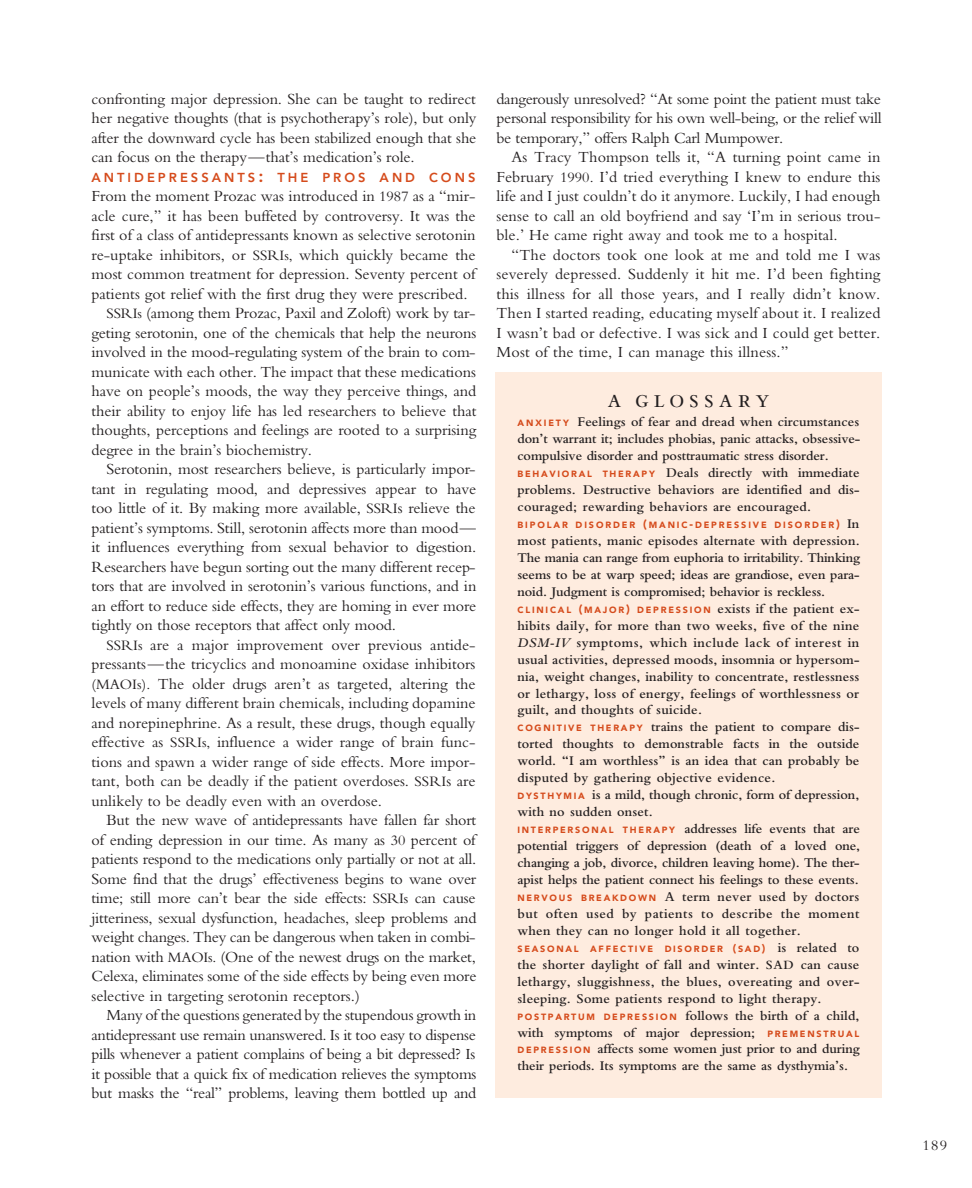
<style>
.page{position:relative;width:972px;height:1188px;background:#fff}
.page>*{position:absolute;margin:0;border:0;box-sizing:border-box;transform-origin:0 0}
.t1{font:27px "Bembo SC";letter-spacing:.19em;color:#231f20}
.t2{font:16.2px/19.5px "Bembo";letter-spacing:-.01em;color:#231f20;text-align:justify}
.t3{font:15px "Bembo";color:#231f20}
.t4{font:600 13.8px/17px "Bembo";letter-spacing:.005em;color:#231f20}
.t5{font:800 12.9px "Avenir";letter-spacing:.235em;color:#d54b1c}
.t6{font:900 9px "Avenir";letter-spacing:.195em;color:#d54b1c}
.s1{font-size:17.25px}
.s2{font-size:15px}
.s3{font-family:"Avenir";font-weight:900;font-size:9px;color:#d54b1c}
.s4{font-size:12px}
.s5{font-family:"Bembo";font-weight:600;font-size:13.8px;color:#231f20}
.s6{font-style:italic}
.s7{font-size:11.25px}
.s8{font-size:13.2px}
</style>
<div class="page">
<div style="left:495px;top:373px;width:387px;height:725px;background:#feecdf"></div>
<p class="t2" style="left:92px;top:88px;width:386px">confronting major depression. She can be taught to redirect her negative thoughts (that is psychotherapy’s role), but only after the downward cycle has been stabilized enough that she can focus on the therapy—that’s medication’s role.</p>
<p class="t5" style="left:92px;top:169px;width:385px">ANTIDEPRESSANTS<span class="s1">:</span> THE PROS AND CONS</p>
<p class="t2" style="left:92px;top:186px;width:385px">From the moment Prozac was introduced in <span class="s2">1987</span> as a “mir-</p>
<p class="t2" style="left:92px;top:205px;width:386px">acle cure,” it has been buffeted by controversy. It was the</p>
<p class="t2" style="left:92px;top:225px;width:386px">first of a class of antidepressants known as selective serotonin</p>
<p class="t2" style="left:92px;top:244px;width:386px">re-uptake inhibitors, or <span class="s2">SSRIs,</span> which quickly became the</p>
<p class="t2" style="left:92px;top:264px;width:386px">most common treatment for depression. Seventy percent of</p>
<p class="t2" style="left:92px;top:283px;width:378px">patients got relief with the first drug they were prescribed.</p>
<p class="t2" style="left:106px;top:303px;width:370px"><span class="s2">SSRIs</span> (among them Prozac, Paxil and Zoloft) work by tar-</p>
<p class="t2" style="left:92px;top:322px;width:386px">geting serotonin, one of the chemicals that help the neurons</p>
<p class="t2" style="left:92px;top:342px;width:385px">involved in the mood-regulating system of the brain to com-</p>
<p class="t2" style="left:92px;top:361px;width:386px">municate with each other. The impact that these medications</p>
<p class="t2" style="left:92px;top:381px;width:386px">have on people’s moods, the way they perceive things, and</p>
<p class="t2" style="left:92px;top:400px;width:386px">their ability to enjoy life has led researchers to believe that</p>
<p class="t2" style="left:92px;top:420px;width:386px">thoughts, perceptions and feelings are rooted to a surprising</p>
<p class="t2" style="left:92px;top:439px;width:222px">degree in the brain’s biochemistry.</p>
<p class="t2" style="left:106px;top:459px;width:370px">Serotonin, most researchers believe, is particularly impor-</p>
<p class="t2" style="left:92px;top:478px;width:386px">tant in regulating mood, and depressives appear to have</p>
<p class="t2" style="left:92px;top:498px;width:386px">too little of it. By making more available, <span class="s2">SSRI</span>s relieve the</p>
<p class="t2" style="left:92px;top:517px;width:386px">patient’s symptoms. Still, serotonin affects more than mood—</p>
<p class="t2" style="left:92px;top:537px;width:386px">it influences everything from sexual behavior to digestion.</p>
<p class="t2" style="left:92px;top:556px;width:385px">Researchers have begun sorting out the many different recep-</p>
<p class="t2" style="left:92px;top:576px;width:386px">tors that are involved in serotonin’s various functions, and in</p>
<p class="t2" style="left:92px;top:595px;width:386px">an effort to reduce side effects, they are homing in ever more</p>
<p class="t2" style="left:92px;top:615px;width:306px">tightly on those receptors that affect only mood.</p>
<p class="t2" style="left:106px;top:634px;width:370px"><span class="s2">SSRIs</span> are a major improvement over previous antide-</p>
<p class="t2" style="left:92px;top:654px;width:386px">pressants—the tricyclics and monoamine oxidase inhibitors</p>
<p class="t2" style="left:92px;top:673px;width:386px"><span class="s2">(MAOIs).</span> The older drugs aren’t as targeted, altering the</p>
<p class="t2" style="left:92px;top:693px;width:386px">levels of many different brain chemicals, including dopamine</p>
<p class="t2" style="left:92px;top:712px;width:386px">and norepinephrine. As a result, these drugs, though equally</p>
<p class="t2" style="left:92px;top:732px;width:385px">effective as <span class="s2">SSRIs,</span> influence a wider range of brain func-</p>
<p class="t2" style="left:92px;top:751px;width:385px">tions and spawn a wider range of side effects. More impor-</p>
<p class="t2" style="left:92px;top:771px;width:385px">tant, both can be deadly if the patient overdoses. <span class="s2">SSRI</span>s are</p>
<p class="t2" style="left:92px;top:790px;width:292px">unlikely to be deadly even with an overdose.</p>
<p class="t2" style="left:106px;top:810px;width:371px">But the new wave of antidepressants have fallen far short</p>
<p class="t2" style="left:92px;top:829px;width:386px">of ending depression in our time. As many as <span class="s2">30</span> percent of</p>
<p class="t2" style="left:92px;top:849px;width:386px">patients respond to the medications only partially or not at all.</p>
<p class="t2" style="left:92px;top:868px;width:386px">Some find that the drugs’ effectiveness begins to wane over</p>
<p class="t2" style="left:92px;top:888px;width:386px">time; still more can’t bear the side effects: <span class="s2">SSRIs</span> can cause</p>
<p class="t2" style="left:92px;top:907px;width:386px">jitteriness, sexual dysfunction, headaches, sleep problems and</p>
<p class="t2" style="left:92px;top:927px;width:385px">weight changes. They can be dangerous when taken in combi-</p>
<p class="t2" style="left:92px;top:946px;width:386px">nation with <span class="s2">MAOIs.</span> (One of the newest drugs on the market,</p>
<p class="t2" style="left:92px;top:966px;width:387px">Celexa, eliminates some of the side effects by being even more</p>
<p class="t2" style="left:92px;top:985px;width:270px">selective in targeting serotonin receptors.)</p>
<p class="t2" style="left:106px;top:1005px;width:371px">Many of the questions generated by the stupendous growth in</p>
<p class="t2" style="left:92px;top:1024px;width:386px">antidepressant use remain unanswered. Is it too easy to dispense</p>
<p class="t2" style="left:92px;top:1044px;width:386px">pills whenever a patient complains of being a bit depressed? Is</p>
<p class="t2" style="left:92px;top:1063px;width:386px">it possible that a quick fix of medication relieves the symptoms</p>
<p class="t2" style="left:92px;top:1083px;width:386px">but masks the “real” problems, leaving them bottled up and</p>
<p class="t2" style="left:496px;top:88px;width:387px">dangerously unresolved? “At some point the patient must take personal responsibility for his own well-being, or the relief will be temporary,” offers Ralph Carl Mumpower.</p>
<p class="t2" style="left:496px;top:147px;width:386px;text-indent:15px">As Tracy Thompson tells it, “A turning point came in February <span class="s2">1990.</span> I’d tried everything I knew to endure this life and I just couldn’t do it anymore. Luckily, I had enough sense to call an old boyfriend and say ‘I’m in serious trou&shy;ble.’ He came right away and took me to a hospital.</p>
<p class="t2" style="left:496px;top:244px;width:386px;text-indent:15px">“The doctors took one look at me and told me I was severely depressed. Suddenly it hit me. I’d been fighting this illness for all those years, and I really didn’t know.<br>Then I started reading, educating myself about it. I realized I wasn’t bad or defective. I was sick and I could get better.<br>Most of the time, I can manage this illness.”</p>
<h1 class="t1" style="left:607px;top:384px;width:164px">a glossary</h1>
<p class="t4" style="left:518px;top:414px;width:344px"><span class="s3">A N X I E T Y</span> Feelings of fear and dread when circumstances don’t warrant it; includes phobias, panic attacks, obsessive&shy;compulsive disorder and posttraumatic stress disorder.<br><span class="s3">B E H A V I O R A L T H E R A P Y</span> Deals directly with immediate problems. Destructive behaviors are identified and dis&shy;couraged; rewarding behaviors are encouraged.</p>
<p class="t6" style="left:518px;top:519px;width:343px">BIPOLAR DISORDER <span class="s4">(</span>MANIC<span class="s4">-</span>DEPRESSIVE DISORDER<span class="s4">)</span> <span class="s5">In</span></p>
<p class="t4" style="left:518px;top:532px;width:344px;text-align:justify">most patients, manic episodes alternate with depression.<br>The mania can range from euphoria to irritability. Thinking seems to be at warp speed; ideas are grandiose, even para&shy;noid. Judgment is compromised; behavior is reckless.</p>
<p class="t6" style="left:518px;top:604px;width:344px">CLINICAL <span class="s4">(</span>MAJOR<span class="s4">)</span> DEPRESSION <span class="s5">exists if the patient ex-</span></p>
<p class="t4" style="left:518px;top:617px;width:344px">hibits daily, for more than two weeks, five of the nine <span class="s6">DSM-IV</span> symptoms, which include lack of interest in usual activities, depressed moods, insomnia or hypersom&shy;nia, weight changes, inability to concentrate, restlessness or lethargy, loss of energy, feelings of worthlessness or guilt, and thoughts of suicide.<br><span class="s3">C O G N I T I V E T H E R A P Y</span> trains the patient to compare dis&shy;torted thoughts to demonstrable facts in the outside world. “I am worthless” is an idea that can probably be disputed by gathering objective evidence.<br><span class="s3">D Y S T H Y M I A</span> is a mild, though chronic, form of depression, with no sudden onset.<br><span class="s3">I N T E R P E R S O N A L T H E R A P Y</span> addresses life events that are potential triggers of depression (death of a loved one, changing a job, divorce, children leaving home). The ther&shy;apist helps the patient connect his feelings to these events.<br><span class="s3">N E R V O U S B R E A K D O W N</span> A term never used by doctors but often used by patients to describe the moment when they can no longer hold it all together.</p>
<p class="t6" style="left:518px;top:943px;width:63px">SEASONAL</p>
<p class="t6" style="left:590px;top:943px;width:64px">AFFECTIVE</p>
<p class="t6" style="left:665px;top:943px;width:196px">DISORDER <span class="s7">(</span>SAD<span class="s7">)</span> <span class="s5">is related to</span></p>
<p class="t4" style="left:518px;top:956px;width:344px">the shorter daylight of fall and winter. <span class="s8">SAD</span> can cause lethargy, sluggishness, the blues, overeating and over&shy;sleeping. Some patients respond to light therapy.<br><span class="s3">POSTPARTUM DEPRESSION</span> follows the birth of a child, with symptoms of major depression; <span class="s3">P R E M E N S T R U A L D E P R E S S I O N</span> affects some women just prior to and during their periods. Its symptoms are the same as dysthymia’s.</p>
<p class="t3" style="left:922px;top:1137px;width:26px">189</p>
</div>
